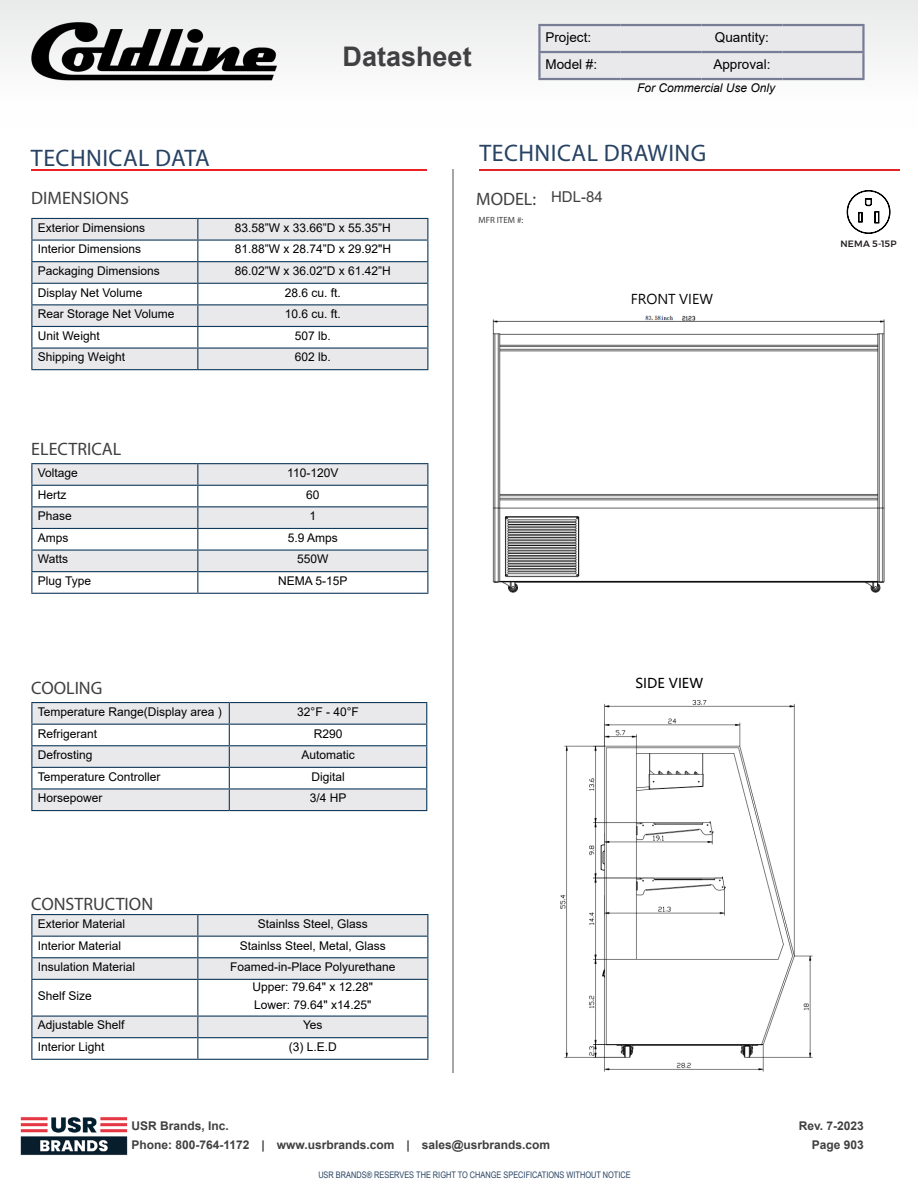
<style>
.page{position:relative;width:918px;height:1188px;background:#fff}
.page>*{position:absolute;margin:0;border:0;box-sizing:border-box;transform-origin:0 0}
.t1{font:700 27px "Arial";color:#404042}
.t2{font:24px "Myriad Pro";letter-spacing:.02em;color:#274262}
.t3{font:18px "Myriad Pro";color:#404042}
.t4{font:15px "Arial";color:#404042}
.t5{font:13.5px "Arial";color:#000}
.t6{font:13.5px "Microsoft Jheng Hei";color:#000}
.t7{font:13.5px "Microsoft Ya Hei";color:#000}
.t8{font:12px/18px "Arial";color:#000}
.t9{font:700 12px/19.5px "Arial";color:#404042}
.t10{font:italic 12px "Arial";color:#000}
.t11{font:500 9.15px "Montserrat";letter-spacing:.015em;color:#231f20}
.t12{font:9px "Arial Narrow";color:#274262}
.t13{font:9px "Myriad Pro";color:#404042}
</style>
<div class="page">
<hr style="left:31px;top:169px;width:396px;height:2px;background:#ed2023">
<hr style="left:479px;top:169px;width:420px;height:2px;background:#e42225">
<hr style="left:452px;top:169px;width:2px;height:904px;background:#a7a5a5">
<img style="left:20px;top:1117px;width:108px;height:38px">
<hr style="left:31px;top:463px;width:167px;height:1px;background:#113a5b">
<hr style="left:198px;top:463px;width:230px;height:1px;background:#113a5b">
<svg style="left:31px;top:464px;width:397px;height:129px"></svg>
<hr style="left:31px;top:593px;width:167px;height:1px;background:#113a5b">
<hr style="left:198px;top:593px;width:230px;height:1px;background:#113a5b">
<svg style="left:32px;top:219px;width:395px;height:150px;fill:#e9e9ec"></svg>
<hr style="left:31px;top:218px;width:167px;height:1px;background:#113a5b">
<hr style="left:198px;top:218px;width:230px;height:1px;background:#113a5b">
<hr style="left:31px;top:240px;width:167px;height:1px;background:#113a5b">
<hr style="left:198px;top:240px;width:230px;height:1px;background:#113a5b">
<hr style="left:31px;top:261px;width:167px;height:1px;background:#113a5b">
<hr style="left:198px;top:261px;width:230px;height:1px;background:#113a5b">
<hr style="left:31px;top:283px;width:167px;height:1px;background:#113a5b">
<hr style="left:198px;top:283px;width:230px;height:1px;background:#113a5b">
<hr style="left:31px;top:304px;width:167px;height:1px;background:#113a5b">
<hr style="left:198px;top:304px;width:230px;height:1px;background:#113a5b">
<hr style="left:31px;top:326px;width:167px;height:1px;background:#113a5b">
<hr style="left:198px;top:326px;width:230px;height:1px;background:#113a5b">
<hr style="left:31px;top:348px;width:167px;height:1px;background:#113a5b">
<svg style="left:31px;top:219px;width:1px;height:150px"></svg>
<hr style="left:198px;top:348px;width:230px;height:1px;background:#113a5b">
<svg style="left:197px;top:219px;width:1px;height:150px"></svg>
<svg style="left:427px;top:219px;width:1px;height:150px"></svg>
<hr style="left:31px;top:369px;width:167px;height:1px;background:#113a5b">
<hr style="left:198px;top:369px;width:230px;height:1px;background:#113a5b">
<svg style="left:32px;top:915px;width:395px;height:122px;fill:#e9e9ec"></svg>
<hr style="left:31px;top:914px;width:167px;height:1px;background:#113a5b">
<hr style="left:198px;top:914px;width:230px;height:1px;background:#113a5b">
<hr style="left:31px;top:936px;width:167px;height:1px;background:#113a5b">
<hr style="left:198px;top:936px;width:230px;height:1px;background:#113a5b">
<hr style="left:31px;top:957px;width:167px;height:1px;background:#113a5b">
<svg style="left:31px;top:915px;width:1px;height:64px"></svg>
<hr style="left:198px;top:957px;width:230px;height:1px;background:#113a5b">
<svg style="left:197px;top:915px;width:1px;height:64px"></svg>
<svg style="left:427px;top:915px;width:1px;height:64px"></svg>
<hr style="left:31px;top:979px;width:167px;height:1px;background:#113a5b">
<hr style="left:31px;top:980px;width:1px;height:36px;background:#113a5b">
<hr style="left:198px;top:979px;width:230px;height:1px;background:#113a5b">
<hr style="left:197px;top:980px;width:1px;height:36px;background:#113a5b">
<hr style="left:427px;top:980px;width:1px;height:36px;background:#113a5b">
<hr style="left:31px;top:1016px;width:167px;height:1px;background:#113a5b">
<hr style="left:198px;top:1016px;width:230px;height:1px;background:#113a5b">
<hr style="left:31px;top:1037px;width:167px;height:1px;background:#113a5b">
<svg style="left:31px;top:1017px;width:1px;height:42px"></svg>
<hr style="left:198px;top:1037px;width:230px;height:1px;background:#113a5b">
<svg style="left:197px;top:1017px;width:1px;height:42px"></svg>
<svg style="left:427px;top:1017px;width:1px;height:42px"></svg>
<hr style="left:31px;top:1059px;width:167px;height:1px;background:#113a5b">
<hr style="left:198px;top:1059px;width:230px;height:1px;background:#113a5b">
<hr style="left:31px;top:702px;width:198px;height:1px;background:#113a5b">
<hr style="left:229px;top:702px;width:198px;height:1px;background:#113a5b">
<svg style="left:31px;top:703px;width:396px;height:107px"></svg>
<hr style="left:31px;top:810px;width:198px;height:1px;background:#113a5b">
<hr style="left:229px;top:810px;width:198px;height:1px;background:#113a5b">
<svg style="left:847px;top:191px;width:43px;height:42px"></svg>
<img style="left:560px;top:700px;width:253px;height:372px">
<img style="left:492px;top:315px;width:393px;height:278px">
<div style="left:0;top:0;width:918px;height:127px;background:linear-gradient(to right,#f6f6f6,#f6f6f7)"></div>
<svg style="left:541px;top:26px;width:321px;height:52px;background:#e7e7eb"></svg>
<hr style="left:538px;top:24px;width:82px;height:2px;background:#777d95">
<hr style="left:538px;top:26px;width:3px;height:25px;background:#777d95">
<hr style="left:620px;top:24px;width:81px;height:2px;background:#777d95">
<hr style="left:701px;top:24px;width:81px;height:2px;background:#777d95">
<hr style="left:782px;top:24px;width:83px;height:2px;background:#777d95">
<hr style="left:862px;top:26px;width:3px;height:25px;background:#777d95">
<hr style="left:538px;top:51px;width:82px;height:2px;background:#777d95">
<hr style="left:538px;top:53px;width:3px;height:25px;background:#777d95">
<hr style="left:620px;top:51px;width:81px;height:2px;background:#777d95">
<hr style="left:701px;top:51px;width:81px;height:2px;background:#777d95">
<hr style="left:782px;top:51px;width:83px;height:2px;background:#777d95">
<hr style="left:862px;top:53px;width:3px;height:25px;background:#777d95">
<hr style="left:538px;top:78px;width:82px;height:2px;background:#777d95">
<hr style="left:620px;top:78px;width:81px;height:2px;background:#777d95">
<hr style="left:701px;top:78px;width:81px;height:2px;background:#777d95">
<hr style="left:782px;top:78px;width:83px;height:2px;background:#777d95">
<img style="left:31px;top:23px;width:245px;height:58px">
<h1 class="t1" style="left:343px;top:38px;width:131px">Datasheet</h1>
<p class="t5" style="left:545px;top:28px;width:47px">Project:</p>
<p class="t5" style="left:715px;top:28px;width:56px">Quantity:</p>
<p class="t5" style="left:545px;top:55px;width:53px">Model #:</p>
<p class="t5" style="left:713px;top:55px;width:59px">Approval:</p>
<p class="t10" style="left:637px;top:80px;width:140px">For Commercial Use Only</p>
<h2 class="t2" style="left:31px;top:144px;width:181px">TECHNICAL DATA</h2>
<h2 class="t2" style="left:479px;top:138px;width:228px">TECHNICAL DRAWING</h2>
<h3 class="t3" style="left:476px;top:188px;width:61px">MODEL:</h3>
<p class="t13" style="left:478px;top:215px;width:46px">MFR ITEM #:</p>
<p class="t4" style="left:551px;top:186px;width:53px">HDL-84</p>
<h3 class="t3" style="left:31px;top:187px;width:99px">DIMENSIONS</h3>
<p class="t8" style="left:38px;top:219px;width:109px">Exterior Dimensions</p>
<p class="t8" style="left:235px;top:219px;width:158px">83.58”W x 33.66”D x 55.35”H</p>
<p class="t8" style="left:38px;top:240px;width:105px">Interior Dimensions</p>
<p class="t8" style="left:235px;top:240px;width:158px">81.88”W x 28.74”D x 29.92"H</p>
<p class="t8" style="left:38px;top:262px;width:124px">Packaging Dimensions</p>
<p class="t8" style="left:235px;top:262px;width:158px">86.02”W x 36.02”D x 61.42”H</p>
<p class="t8" style="left:38px;top:283px;width:106px">Display Net Volume</p>
<p class="t8" style="left:285px;top:283px;width:58px">28.6 cu. ft.</p>
<p class="t8" style="left:38px;top:305px;width:138px">Rear Storage Net Volume</p>
<p class="t8" style="left:285px;top:305px;width:58px">10.6 cu. ft.</p>
<p class="t8" style="left:38px;top:327px;width:63px">Unit Weight</p>
<p class="t8" style="left:295px;top:327px;width:38px">507 lb.</p>
<p class="t8" style="left:38px;top:348px;width:89px">Shipping Weight</p>
<p class="t8" style="left:295px;top:348px;width:38px">602 lb.</p>
<p class="t6" style="left:631px;top:291px;width:84px">FRONT VIEW</p>
<h3 class="t3" style="left:31px;top:438px;width:92px">ELECTRICAL</h3>
<p class="t8" style="left:38px;top:464px;width:42px">Voltage</p>
<p class="t8" style="left:287px;top:464px;width:53px">110-120V</p>
<p class="t8" style="left:38px;top:485px;width:30px">Hertz</p>
<p class="t8" style="left:306px;top:485px;width:15px">60</p>
<p class="t8" style="left:38px;top:507px;width:36px">Phase</p>
<p class="t8" style="left:310px;top:507px;width:8px">1</p>
<p class="t8" style="left:38px;top:529px;width:32px">Amps</p>
<p class="t8" style="left:288px;top:529px;width:52px">5.9 Amps</p>
<p class="t8" style="left:38px;top:550px;width:32px">Watts</p>
<p class="t8" style="left:297px;top:550px;width:33px">550W</p>
<p class="t8" style="left:38px;top:572px;width:55px">Plug Type</p>
<p class="t8" style="left:278px;top:572px;width:71px">NEMA 5-15P</p>
<h3 class="t3" style="left:31px;top:677px;width:73px">COOLING</h3>
<p class="t7" style="left:635px;top:674px;width:69px">SIDE VIEW</p>
<p class="t8" style="left:38px;top:703px;width:186px">Temperature Range(Display area )</p>
<p class="t8" style="left:297px;top:703px;width:63px">32°F - 40°F</p>
<p class="t8" style="left:38px;top:724px;width:61px">Refrigerant</p>
<p class="t8" style="left:314px;top:724px;width:30px">R290</p>
<p class="t8" style="left:38px;top:746px;width:56px">Defrosting</p>
<p class="t8" style="left:301px;top:746px;width:55px">Automatic</p>
<p class="t8" style="left:38px;top:767px;width:124px">Temperature Controller</p>
<p class="t8" style="left:311px;top:767px;width:35px">Digital</p>
<p class="t8" style="left:38px;top:789px;width:66px">Horsepower</p>
<p class="t8" style="left:310px;top:789px;width:38px">3/4 HP</p>
<h3 class="t3" style="left:31px;top:893px;width:123px">CONSTRUCTION</h3>
<p class="t8" style="left:38px;top:915px;width:89px">Exterior Material</p>
<p class="t8" style="left:258px;top:915px;width:112px">Stainlss Steel, Glass</p>
<p class="t8" style="left:38px;top:936px;width:85px">Interior Material</p>
<p class="t8" style="left:240px;top:936px;width:148px">Stainlss Steel, Metal, Glass</p>
<p class="t8" style="left:38px;top:958px;width:99px">Insulation Material</p>
<p class="t8" style="left:230px;top:958px;width:167px">Foamed-in-Place Polyurethane</p>
<p class="t8" style="left:38px;top:987px;width:56px">Shelf Size</p>
<p class="t8" style="left:253px;top:978px;width:122px">Upper: 79.64" x 12.28"<br>Lower: 79.64" x14.25"</p>
<p class="t8" style="left:38px;top:1016px;width:88px">Adjustable Shelf</p>
<p class="t8" style="left:303px;top:1016px;width:21px">Yes</p>
<p class="t8" style="left:38px;top:1038px;width:68px">Interior Light</p>
<p class="t8" style="left:289px;top:1038px;width:50px">(3) L.E.D</p>
<p class="t11" style="left:841px;top:236px;width:58px">NEMA 5-15P</p>
<p class="t9" style="left:131px;top:1116px;width:420px">USR Brands, Inc.<br>Phone: 800-764-1172 | www.usrbrands.com | sales@usrbrands.com</p>
<p class="t9" style="left:799px;top:1116px;width:67px;text-align:right">Rev. 7-2023<br>Page 903</p>
<p class="t12" style="left:318px;top:1168px;width:314px">USR BRANDS® RESERVES THE RIGHT TO CHANGE SPECIFICATIONS WITHOUT NOTICE</p>
</div>
